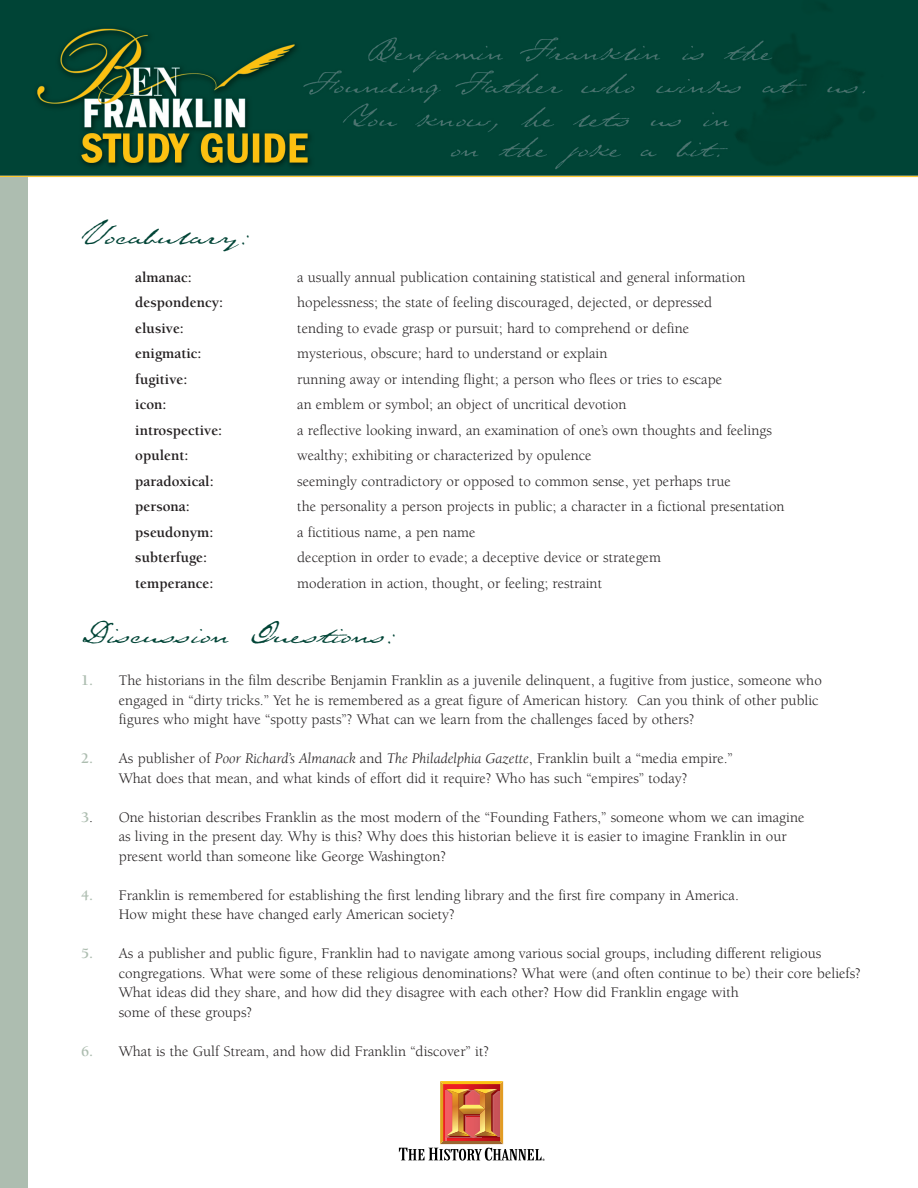
<style>
.page{position:relative;width:918px;height:1188px;background:#fff}
.page>*{position:absolute;margin:0;border:0;box-sizing:border-box;transform-origin:0 0}
.t1{font:36px "Texas Hero";color:#004436}
.t2{font:15px/19.5px "Berkeley";color:#231f20}
.t3{font:700 15px "Berkeley";color:#231f20}
.s1{font-weight:700;color:#adbdb0}
.s2{font-style:italic}
</style>
<div class="page">
<img style="left:0;top:0;width:918px;height:178px">
<svg style="left:399px;top:1081px;width:146px;height:80px"></svg>
<div style="left:0;top:178px;width:28px;height:1010px;background:#adbdb0"></div>
<h1 class="t1" style="left:83px;top:209px;width:169px">Vocabulary:</h1>
<p class="t3" style="left:135px;top:271px;width:58px">almanac:</p>
<p class="t2" style="left:297px;top:269px;width:450px">a usually annual publication containing statistical and general information</p>
<p class="t3" style="left:135px;top:297px;width:89px">despondency:</p>
<p class="t2" style="left:297px;top:294px;width:417px">hopelessness; the state of feeling discouraged, dejected, or depressed</p>
<p class="t3" style="left:135px;top:322px;width:50px">elusive:</p>
<p class="t2" style="left:297px;top:320px;width:393px">tending to evade grasp or pursuit; hard to comprehend or define</p>
<p class="t3" style="left:135px;top:348px;width:68px">enigmatic:</p>
<p class="t2" style="left:297px;top:345px;width:312px">mysterious, obscure; hard to understand or explain</p>
<p class="t3" style="left:135px;top:373px;width:54px">fugitive:</p>
<p class="t2" style="left:297px;top:371px;width:426px">running away or intending flight; a person who flees or tries to escape</p>
<p class="t3" style="left:135px;top:399px;width:33px">icon:</p>
<p class="t2" style="left:297px;top:396px;width:331px">an emblem or symbol; an object of uncritical devotion</p>
<p class="t3" style="left:135px;top:424px;width:89px">introspective:</p>
<p class="t2" style="left:297px;top:422px;width:476px">a reflective looking inward, an examination of one’s own thoughts and feelings</p>
<p class="t3" style="left:135px;top:450px;width:55px">opulent:</p>
<p class="t2" style="left:297px;top:447px;width:296px">wealthy; exhibiting or characterized by opulence</p>
<p class="t3" style="left:135px;top:475px;width:80px">paradoxical:</p>
<p class="t2" style="left:297px;top:473px;width:435px">seemingly contradictory or opposed to common sense, yet perhaps true</p>
<p class="t3" style="left:135px;top:501px;width:56px">persona:</p>
<p class="t2" style="left:297px;top:498px;width:489px">the personality a person projects in public; a character in a fictional presentation</p>
<p class="t3" style="left:135px;top:526px;width:80px">pseudonym:</p>
<p class="t2" style="left:297px;top:524px;width:180px">a fictitious name, a pen name</p>
<p class="t3" style="left:135px;top:552px;width:73px">subterfuge:</p>
<p class="t2" style="left:297px;top:549px;width:365px">deception in order to evade; a deceptive device or strategem</p>
<p class="t3" style="left:135px;top:577px;width:80px">temperance:</p>
<p class="t2" style="left:297px;top:575px;width:306px">moderation in action, thought, or feeling; restraint</p>
<h1 class="t1" style="left:83px;top:608px;width:315px">Discussion Questions:</h1>
<p class="t2" style="left:119px;top:672px;width:705px;text-indent:-38px"><span class="s1">1.</span> The historians in the film describe Benjamin Franklin as a juvenile delinquent, a fugitive from justice, someone who engaged in “dirty tricks.” Yet he is remembered as a great figure of American history. Can you think of other public figures who might have “spotty pasts”? What can we learn from the challenges faced by others?</p>
<p class="t2" style="left:81px;top:750px;width:653px;text-align:center"><span class="s1">2.</span> As publisher of <span class="s2">Poor Richard’s Almanack</span> and <span class="s2">The Philadelphia Gazette</span>, Franklin built a “media empire.”<br>What does that mean, and what kinds of effort did it require? Who has such “empires” today?</p>
<p class="t2" style="left:119px;top:809px;width:687px;text-indent:-37px"><span class="s1">3</span>. One historian describes Franklin as the most modern of the “Founding Fathers,” someone whom we can imagine as living in the present day. Why is this? Why does this historian believe it is easier to imagine Franklin in our present world than someone like George Washington?</p>
<p class="t2" style="left:119px;top:887px;width:622px;text-indent:-37px"><span class="s1">4.</span> Franklin is remembered for establishing the first lending library and the first fire company in America.<br>How might these have changed early American society?</p>
<p class="t2" style="left:119px;top:945px;width:744px;text-indent:-37px"><span class="s1">5.</span> As a publisher and public figure, Franklin had to navigate among various social groups, including different religious congregations. What were some of these religious denominations? What were (and often continue to be) their core beliefs?<br>What ideas did they share, and how did they disagree with each other? How did Franklin engage with<br>some of these groups?</p>
<p class="t2" style="left:81px;top:1043px;width:409px"><span class="s1">6.</span> What is the Gulf Stream, and how did Franklin “discover” it?</p>
</div>
